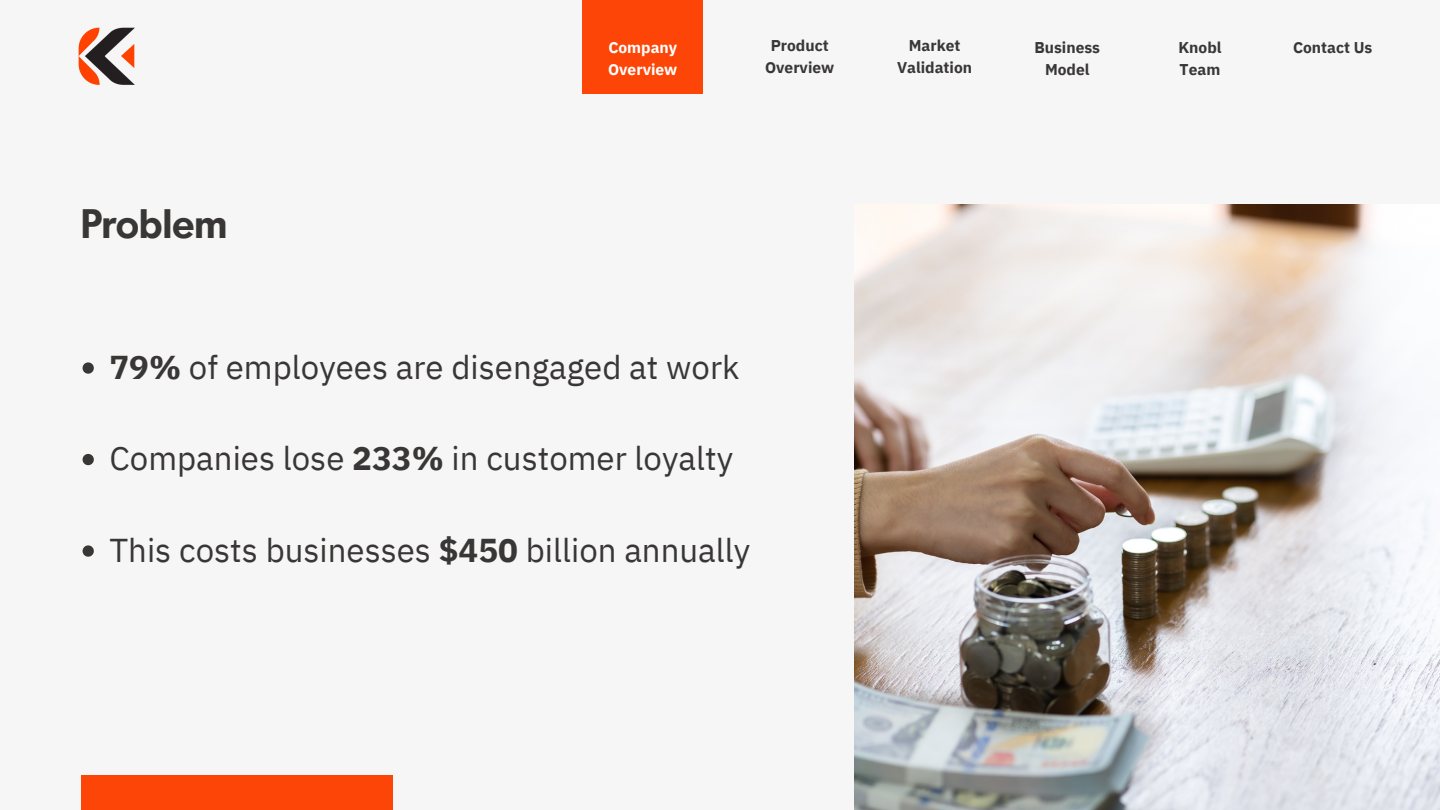
<style>
.page{position:relative;width:1440px;height:810px;background:#f6f6f6}
.page>*{position:absolute;margin:0;border:0;box-sizing:border-box;transform-origin:0 0}
.t1{font:700 40px "Montreal Serial";color:#393636}
.t2{font:33px "IBM Plex Sans";color:#393636}
.t3{font:700 15.6px "IBM Plex Sans";color:#393636}
.t4{font:700 15.6px "IBM Plex Sans";color:#fff}
.s1{font-weight:700}
</style>
<div class="page">
<img style="left:855px;top:204px;width:585px;height:606px">
<div style="left:81px;top:775px;width:312px;height:35px;background:#fc4507"></div>
<div style="left:582px;top:0;width:121px;height:94px;background:#fc4507"></div>
<svg style="left:83px;top:362px;width:11px;height:12px"></svg>
<svg style="left:83px;top:454px;width:11px;height:11px"></svg>
<svg style="left:83px;top:545px;width:11px;height:12px"></svg>
<img style="left:78px;top:27px;width:57px;height:58px">
<p class="t1" style="left:81px;top:210px;width:148px">Problem</p>
<h1 class="t3" style="left:909px;top:35px;width:53px">Market</h1>
<p class="t3" style="left:897px;top:57px;width:77px">Validation</p>
<p class="t3" style="left:771px;top:35px;width:60px">Product</p>
<p class="t3" style="left:765px;top:57px;width:71px">Overview</p>
<p class="t3" style="left:1034px;top:37px;width:67px">Business</p>
<p class="t3" style="left:1045px;top:59px;width:46px">Model</p>
<p class="t3" style="left:1178px;top:37px;width:45px">Knobl</p>
<p class="t3" style="left:1180px;top:59px;width:42px">Team</p>
<p class="t4" style="left:608px;top:37px;width:70px">Company</p>
<p class="t3" style="left:1293px;top:37px;width:81px">Contact Us</p>
<p class="t4" style="left:608px;top:59px;width:71px">Overview</p>
<p class="t2" style="left:109px;top:345px;width:632px"><span class="s1">79%</span> of employees are disengaged at work</p>
<p class="t2" style="left:109px;top:437px;width:625px">Companies lose <span class="s1">233%</span> in customer loyalty</p>
<p class="t2" style="left:109px;top:528px;width:642px">This costs businesses <span class="s1">$450</span> billion annually</p>
</div>
